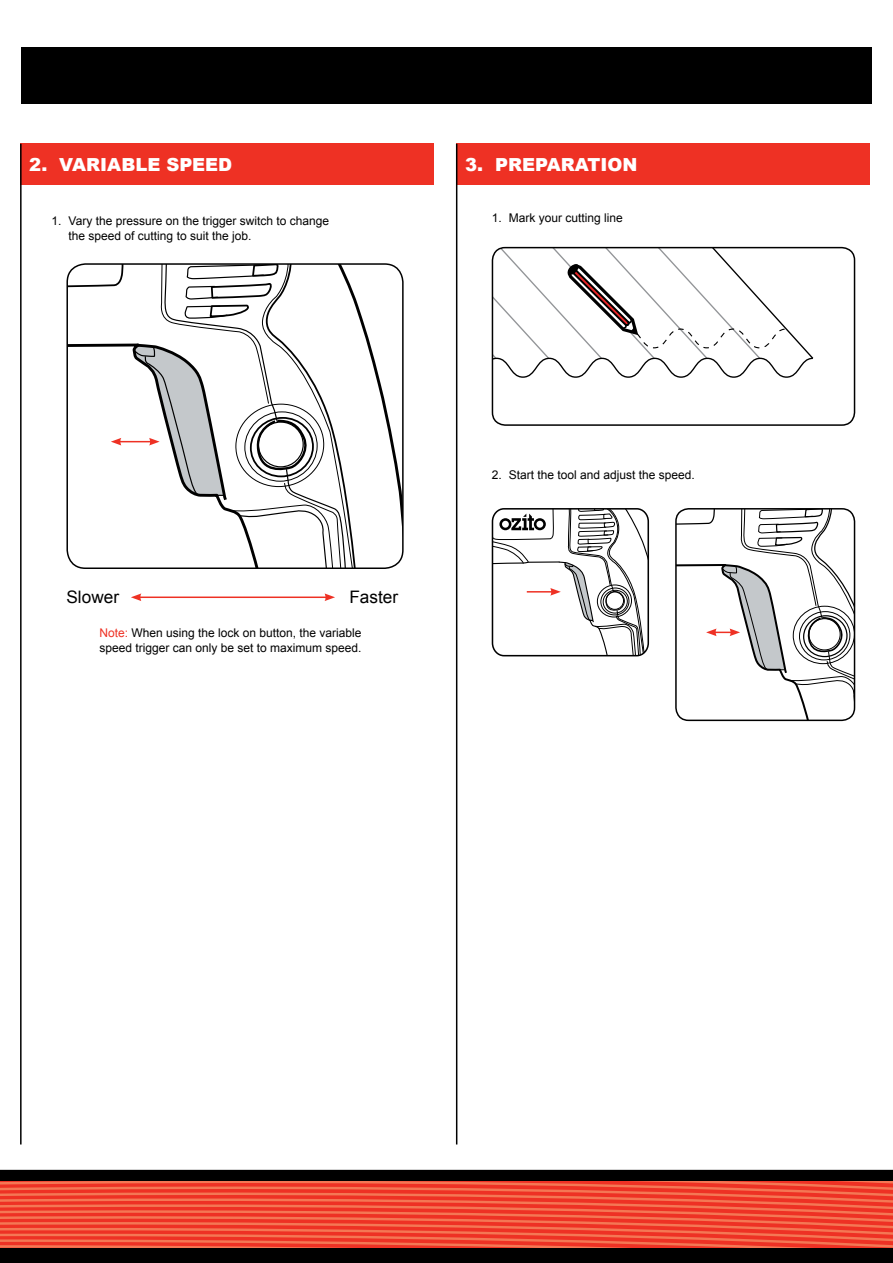
<style>
.page{position:relative;width:893px;height:1263px;background:#fff}
.page>*{position:absolute;margin:0;border:0;box-sizing:border-box;transform-origin:0 0}
.t1{font:900 18px "Arial";color:#fff}
.t2{font:17.25px "Arial";color:#000}
.t3{font:12px/15px "Arial";color:#000}
.s1{color:#ee3124}
</style>
<div class="page">
<svg style="left:0;top:1078px;width:893px;height:185px"></svg>
<svg style="left:0;top:1182px;width:893px;height:65px;background:#f04c37"></svg>
<svg style="left:358px;top:266px;width:43px;height:300px"></svg>
<svg style="left:69px;top:266px;width:56px;height:81px"></svg>
<div style="left:66px;top:263px;width:338px;height:306px;border:2px solid #000;border-radius:18px"></div>
<svg style="left:492px;top:248px;width:322px;height:130px"></svg>
<div style="left:492px;top:247px;width:363px;height:179px;border:2px solid #000;border-radius:13px"></div>
<div style="left:21px;top:47px;width:851px;height:56px;background:#000"></div>
<div style="left:21px;top:144px;width:413px;height:41px;background:#ee3124"></div>
<div style="left:457px;top:144px;width:413px;height:41px;background:#ee3124"></div>
<hr style="left:20px;top:144px;width:2px;height:1000px;background:#000">
<hr style="left:456px;top:144px;width:1px;height:1000px;background:#000">
<svg style="left:492px;top:509px;width:156px;height:147px"></svg>
<hr style="left:119px;top:441px;width:32px;height:1px;background:#ee3124">
<svg style="left:111px;top:438px;width:10px;height:7px"></svg>
<svg style="left:133px;top:264px;width:225px;height:304px"></svg>
<svg style="left:676px;top:509px;width:178px;height:211px"></svg>
<hr style="left:139px;top:596px;width:188px;height:2px;background:#ee3124">
<svg style="left:131px;top:593px;width:10px;height:8px"></svg>
<svg style="left:325px;top:593px;width:10px;height:8px"></svg>
<h1 class="t1" style="left:29px;top:151px;width:204px">2. VARIABLE SPEED</h1>
<h1 class="t1" style="left:465px;top:151px;width:174px">3. PREPARATION</h1>
<p class="t3" style="left:69px;top:213px;width:262px;text-indent:-17px">1. Vary the pressure on the trigger switch to change the speed of cutting to suit the job.</p>
<h2 class="t2" style="left:66px;top:586px;width:54px">Slower</h2>
<h2 class="t2" style="left:349px;top:586px;width:50px">Faster</h2>
<p class="t3" style="left:99px;top:625px;width:264px"><span class="s1">Note:</span> When using the lock on button, the variable speed trigger can only be set to maximum speed.</p>
<p class="t3" style="left:492px;top:210px;width:133px">1. Mark your cutting line</p>
<p class="t3" style="left:492px;top:467px;width:205px">2. Start the tool and adjust the speed.</p>
</div>
